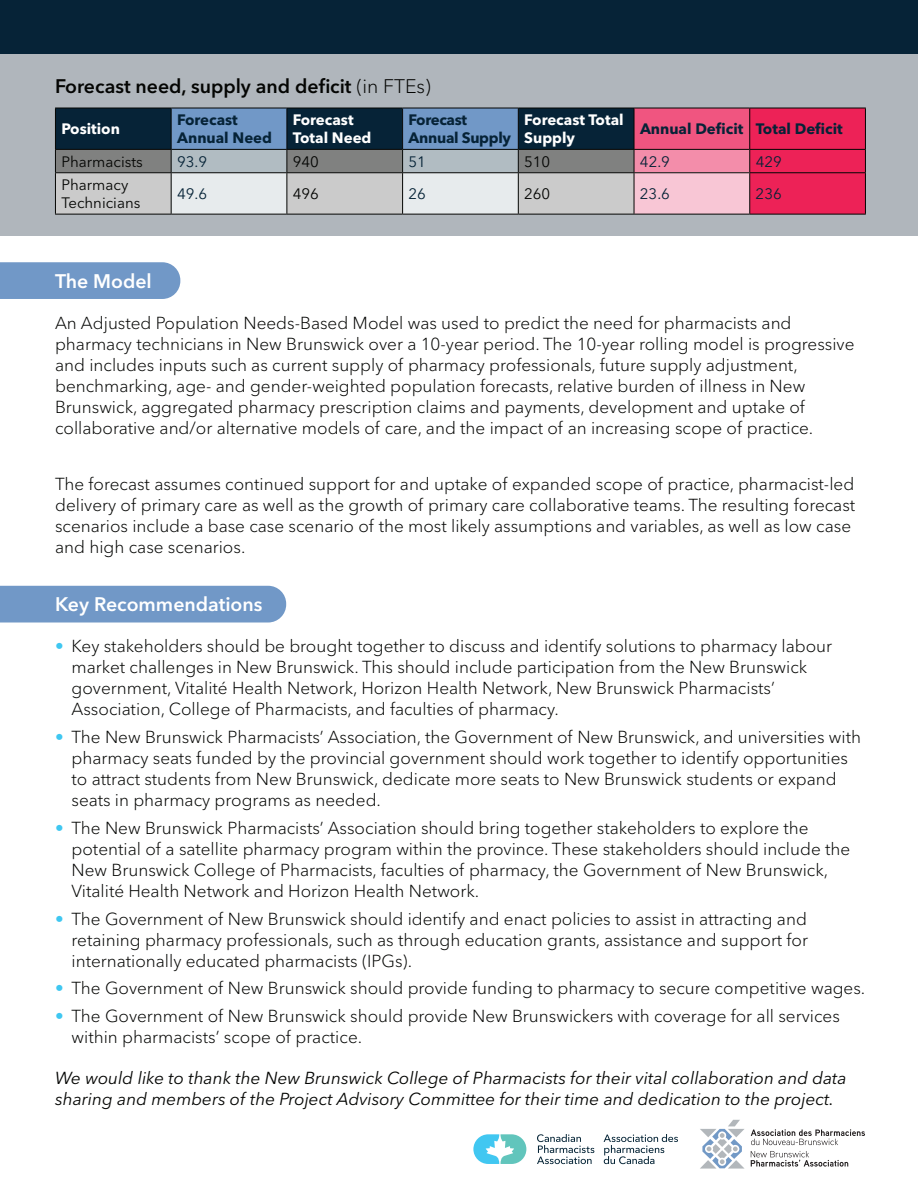
<style>
.page{position:relative;width:918px;height:1188px;background:#fff}
.page>*{position:absolute;margin:0;border:0;box-sizing:border-box;transform-origin:0 0}
.t1{font:600 19.5px "Avenir Next LT Pro";color:#040503}
.t2{font:600 19.5px "Avenir Next LT Pro";color:#fff}
.t3{font:300 17.25px/21px "Avenir Next LT Pro";color:#040503}
.t4{font:italic 17.25px/21px "Avenir Next LT Pro";color:#040503}
.t5{font:700 15px/18px "Avenir Next LT Pro";color:#fff}
.t6{font:700 15px/18px "Avenir Next LT Pro";color:#062337}
.t7{font:15px/18px "Avenir Next LT Pro";color:#040503}
.t8{font:15px "Avenir Next LT Pro";color:#062337}
.t9{font:700 15px/18px "Avenir Next LT Pro";letter-spacing:-.02em;color:#062337}
.s1{font-weight:300}
.s2{color:#3fc7f1}
</style>
<div class="page">
<div style="left:0;top:27px;width:918px;height:208px;background:#b0b6bc"></div>
<div style="left:0;top:262px;width:180px;height:37px;background:#7198c7"></div>
<div style="left:0;top:586px;width:286px;height:36px;background:#7198c7"></div>
<div style="left:0;top:0;width:918px;height:54px;background:#062337"></div>
<svg style="left:473px;top:1134px;width:53px;height:30px"></svg>
<svg style="left:537px;top:1134px;width:57px;height:30px"></svg>
<svg style="left:604px;top:1134px;width:74px;height:30px"></svg>
<svg style="left:751px;top:1129px;width:114px;height:16px"></svg>
<svg style="left:700px;top:1120px;width:45px;height:49px"></svg>
<svg style="left:751px;top:1151px;width:97px;height:16px"></svg>
<div style="left:634px;top:108px;width:116px;height:41px;background:#f05580"></div>
<div style="left:634px;top:149px;width:116px;height:24px;background:#f38daa"></div>
<div style="left:634px;top:173px;width:116px;height:41px;background:#f8c6d5"></div>
<hr style="left:750px;top:214px;width:116px;height:1px;background:#040503">
<hr style="left:634px;top:149px;width:116px;height:1px;background:#040503">
<hr style="left:634px;top:172px;width:116px;height:1px;background:#040503">
<hr style="left:55px;top:214px;width:116px;height:1px;background:#040503">
<hr style="left:171px;top:214px;width:116px;height:1px;background:#040503">
<hr style="left:287px;top:214px;width:116px;height:1px;background:#040503">
<hr style="left:403px;top:214px;width:115px;height:1px;background:#040503">
<hr style="left:518px;top:214px;width:116px;height:1px;background:#040503">
<hr style="left:634px;top:108px;width:116px;height:1px;background:#040503">
<svg style="left:55px;top:108px;width:580px;height:106px;background:#82909c"></svg>
<svg style="left:749px;top:108px;width:117px;height:106px;background:#e22053"></svg>
<hr style="left:634px;top:173px;width:1px;height:41px;background:#040503">
<hr style="left:749px;top:173px;width:1px;height:41px;background:#040503">
<hr style="left:634px;top:214px;width:116px;height:1px;background:#040503">
<p class="t1" style="left:55px;top:74px;width:377px">Forecast need, supply and deficit <span class="s1">(in FTEs)</span></p>
<p class="t5" style="left:61px;top:120px;width:60px">Position</p>
<p class="t6" style="left:177px;top:111px;width:96px">Forecast<br>Annual Need</p>
<p class="t5" style="left:293px;top:111px;width:80px">Forecast<br>Total Need</p>
<p class="t9" style="left:409px;top:111px;width:104px">Forecast<br>Annual Supply</p>
<p class="t5" style="left:524px;top:111px;width:101px">Forecast Total<br>Supply</p>
<p class="t6" style="left:640px;top:120px;width:204px">Annual Deficit Total Deficit</p>
<p class="t7" style="left:61px;top:153px;width:83px">Pharmacists</p>
<p class="t8" style="left:177px;top:153px;width:31px">93.9</p>
<p class="t7" style="left:293px;top:153px;width:28px">940</p>
<p class="t8" style="left:409px;top:153px;width:19px">51</p>
<p class="t7" style="left:524px;top:153px;width:28px">510</p>
<p class="t8" style="left:640px;top:153px;width:32px">42.9</p>
<p class="t8" style="left:756px;top:153px;width:28px">429</p>
<p class="t7" style="left:61px;top:176px;width:81px">Pharmacy<br>Technicians</p>
<p class="t8" style="left:177px;top:185px;width:31px">49.6</p>
<p class="t7" style="left:293px;top:185px;width:28px">496</p>
<p class="t8" style="left:409px;top:185px;width:19px">26</p>
<p class="t7" style="left:524px;top:185px;width:28px">260</p>
<p class="t8" style="left:640px;top:185px;width:32px">23.6</p>
<p class="t8" style="left:756px;top:185px;width:28px">236</p>
<p class="t2" style="left:55px;top:269px;width:98px">The Model</p>
<p class="t3" style="left:55px;top:313px;width:801px">An Adjusted Population Needs-Based Model was used to predict the need for pharmacists and pharmacy technicians in New Brunswick over a 10-year period. The 10-year rolling model is progressive and includes inputs such as current supply of pharmacy professionals, future supply adjustment, benchmarking, age- and gender-weighted population forecasts, relative burden of illness in New Brunswick, aggregated pharmacy prescription claims and payments, development and uptake of collaborative and/or alternative models of care, and the impact of an increasing scope of practice.</p>
<p class="t3" style="left:55px;top:473px;width:802px">The forecast assumes continued support for and uptake of expanded scope of practice, pharmacist-led delivery of primary care as well as the growth of primary care collaborative teams. The resulting forecast scenarios include a base case scenario of the most likely assumptions and variables, as well as low case and high case scenarios.</p>
<p class="t2" style="left:55px;top:592px;width:209px">Key Recommendations</p>
<p class="t3" style="left:72px;top:636px;width:762px;text-indent:-17px"><span class="s2">•</span> Key stakeholders should be brought together to discuss and identify solutions to pharmacy labour market challenges in New Brunswick. This should include participation from the New Brunswick government, Vitalité Health Network, Horizon Health Network, New Brunswick Pharmacists’ Association, College of Pharmacists, and faculties of pharmacy.</p>
<p class="t3" style="left:72px;top:727px;width:791px;text-indent:-17px"><span class="s2">•</span> The New Brunswick Pharmacists’ Association, the Government of New Brunswick, and universities with pharmacy seats funded by the provincial government should work together to identify opportunities to attract students from New Brunswick, dedicate more seats to New Brunswick students or expand seats in pharmacy programs as needed.</p>
<p class="t3" style="left:72px;top:817px;width:780px;text-indent:-17px"><span class="s2">•</span> The New Brunswick Pharmacists’ Association should bring together stakeholders to explore the potential of a satellite pharmacy program within the province. These stakeholders should include the New Brunswick College of Pharmacists, faculties of pharmacy, the Government of New Brunswick, Vitalité Health Network and Horizon Health Network.</p>
<p class="t3" style="left:72px;top:908px;width:738px;text-align:justify;text-indent:-17px"><span class="s2">•</span> The Government of New Brunswick should identify and enact policies to assist in attracting and retaining pharmacy professionals, such as through education grants, assistance and support for internationally educated pharmacists (IPGs).</p>
<p class="t3" style="left:55px;top:978px;width:812px"><span class="s2">•</span> The Government of New Brunswick should provide funding to pharmacy to secure competitive wages.</p>
<p class="t3" style="left:72px;top:1006px;width:770px;text-indent:-17px"><span class="s2">•</span> The Government of New Brunswick should provide New Brunswickers with coverage for all services within pharmacists’ scope of practice.</p>
<p class="t4" style="left:55px;top:1068px;width:793px">We would like to thank the New Brunswick College of Pharmacists for their vital collaboration and data sharing and members of the Project Advisory Committee for their time and dedication to the project.</p>
</div>
